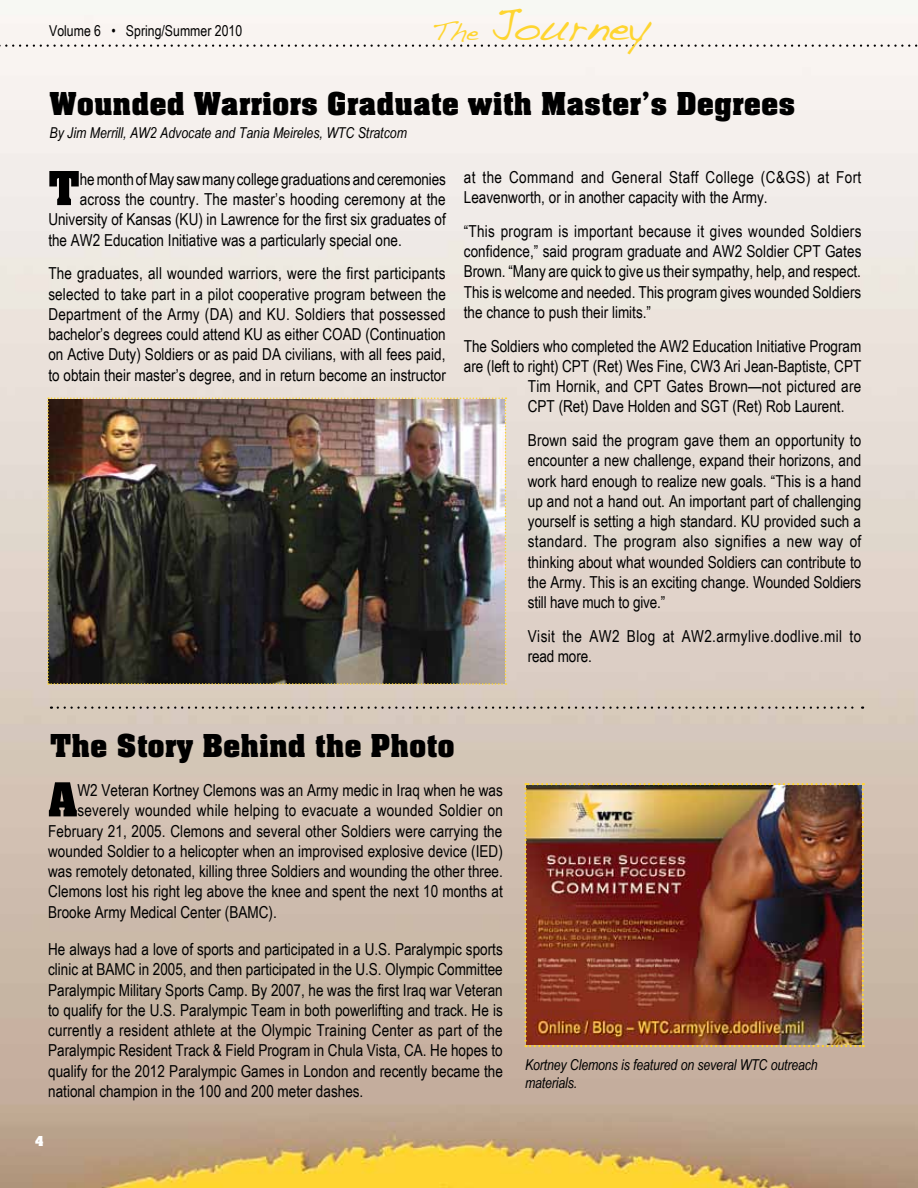
<style>
.page{position:relative;width:918px;height:1188px;background:#fff}
.page>*{position:absolute;margin:0;border:0;box-sizing:border-box;transform-origin:0 0}
.t1{font:51.15px "Aachen Bold Plain";color:#000}
.t2{font:42px "Handwriting Dakota";color:#ffd530}
.t3{font:34.5px "Aachen Bold Plain";color:#000}
.t4{font:16.5px/20.2px "Arial Narrow";color:#000;text-align:justify}
.t5{font:16.5px/20.2px "Arial Narrow";letter-spacing:.025em;color:#000}
.t6{font:italic 15px/18px "Arial Narrow";letter-spacing:-.005em;color:#000}
.t7{font:15px "Arial Narrow";color:#000}
.t8{font:15px "Aachen Bold Plain";color:#fff}
.s1{font-size:25.5px}
</style>
<div class="page">
<img style="left:0;top:0;width:918px;height:1188px">
<svg style="left:58px;top:706px;width:805px;height:3px;background:#afa498"></svg>
<img style="left:47px;top:397px;width:459px;height:288px">
<img style="left:524px;top:783px;width:340px;height:264px">
<svg style="left:0;top:45px;width:918px;height:2px"></svg>
<p class="t7" style="left:49px;top:22px;width:195px">Volume 6 • Spring/Summer 2010</p>
<h2 class="t2" style="left:432px;top:1px;width:219px"><span class="s1">The</span> Journey</h2>
<h3 class="t3" style="left:50px;top:83px;width:747px">Wounded Warriors Graduate with Master’s Degrees</h3>
<p class="t6" style="left:50px;top:124px;width:359px">By Jim Merrill, AW2 Advocate and Tania Meireles, WTC Stratcom</p>
<h1 class="t1" style="left:48px;top:158px;width:33px">T</h1>
<p class="t4" style="left:80px;top:169px;width:368px">he month of May saw many college graduations and ceremonies</p>
<p class="t4" style="left:464px;top:167px;width:399px">at the Command and General Staff College (C&amp;GS) at Fort<br>Leavenworth, or in another capacity with the Army.</p>
<p class="t4" style="left:464px;top:221px;width:399px">“This program is important because it gives wounded Soldiers confidence,” said program graduate and AW2 Soldier CPT Gates Brown. “Many are quick to give us their sympathy, help, and respect.<br>This is welcome and needed. This program gives wounded Soldiers the chance to push their limits.”</p>
<p class="t4" style="left:464px;top:336px;width:399px">The Soldiers who completed the AW2 Education Initiative Program</p>
<p class="t4" style="left:464px;top:356px;width:399px">are (left to right) CPT (Ret) Wes Fine, CW3 Ari Jean-Baptiste, CPT</p>
<p class="t4" style="left:528px;top:376px;width:335px">Tim Hornik, and CPT Gates Brown—not pictured are</p>
<p class="t4" style="left:528px;top:396px;width:318px">CPT (Ret) Dave Holden and SGT (Ret) Rob Laurent.</p>
<p class="t4" style="left:528px;top:430px;width:335px">Brown said the program gave them an opportunity to encounter a new challenge, expand their horizons, and work hard enough to realize new goals. “This is a hand up and not a hand out. An important part of challenging yourself is setting a high standard. KU provided such a standard. The program also signifies a new way of thinking about what wounded Soldiers can contribute to the Army. This is an exciting change. Wounded Soldiers still have much to give.”</p>
<p class="t5" style="left:528px;top:626px;width:335px">Visit the AW2 Blog at AW2.armylive.dodlive.mil to read more.</p>
<p class="t4" style="left:80px;top:189px;width:368px">across the country. The master’s hooding ceremony at the</p>
<p class="t4" style="left:48px;top:209px;width:399px">University of Kansas (KU) in Lawrence for the first six graduates of</p>
<p class="t4" style="left:48px;top:230px;width:355px">the AW2 Education Initiative was a particularly special one.</p>
<p class="t4" style="left:48px;top:263px;width:399px">The graduates, all wounded warriors, were the first participants selected to take part in a pilot cooperative program between the Department of the Army (DA) and KU. Soldiers that possessed bachelor’s degrees could attend KU as either COAD (Continuation on Active Duty) Soldiers or as paid DA civilians, with all fees paid, to obtain their master’s degree, and in return become an instructor</p>
<h3 class="t3" style="left:50px;top:725px;width:406px">The Story Behind the Photo</h3>
<h1 class="t1" style="left:48px;top:769px;width:31px">A</h1>
<p class="t4" style="left:78px;top:780px;width:427px">W2 Veteran Kortney Clemons was an Army medic in Iraq when he was</p>
<p class="t4" style="left:78px;top:800px;width:427px">severely wounded while helping to evacuate a wounded Soldier on</p>
<p class="t4" style="left:48px;top:821px;width:456px">February 21, 2005. Clemons and several other Soldiers were carrying the</p>
<p class="t4" style="left:48px;top:841px;width:456px">wounded Soldier to a helicopter when an improvised explosive device (IED)</p>
<p class="t4" style="left:48px;top:861px;width:456px">was remotely detonated, killing three Soldiers and wounding the other three.</p>
<p class="t4" style="left:48px;top:881px;width:456px">Clemons lost his right leg above the knee and spent the next 10 months at</p>
<p class="t4" style="left:48px;top:902px;width:230px">Brooke Army Medical Center (BAMC).</p>
<p class="t4" style="left:48px;top:939px;width:456px">He always had a love of sports and participated in a U.S. Paralympic sports clinic at BAMC in 2005, and then participated in the U.S. Olympic Committee Paralympic Military Sports Camp. By 2007, he was the first Iraq war Veteran to qualify for the U.S. Paralympic Team in both powerlifting and track. He is currently a resident athlete at the Olympic Training Center as part of the Paralympic Resident Track &amp; Field Program in Chula Vista, CA. He hopes to qualify for the 2012 Paralympic Games in London and recently became the national champion in the 100 and 200 meter dashes.</p>
<p class="t8" style="left:35px;top:1132px;width:10px">4</p>
<p class="t6" style="left:525px;top:1056px;width:294px">Kortney Clemons is featured on several WTC outreach materials.</p>
</div>
